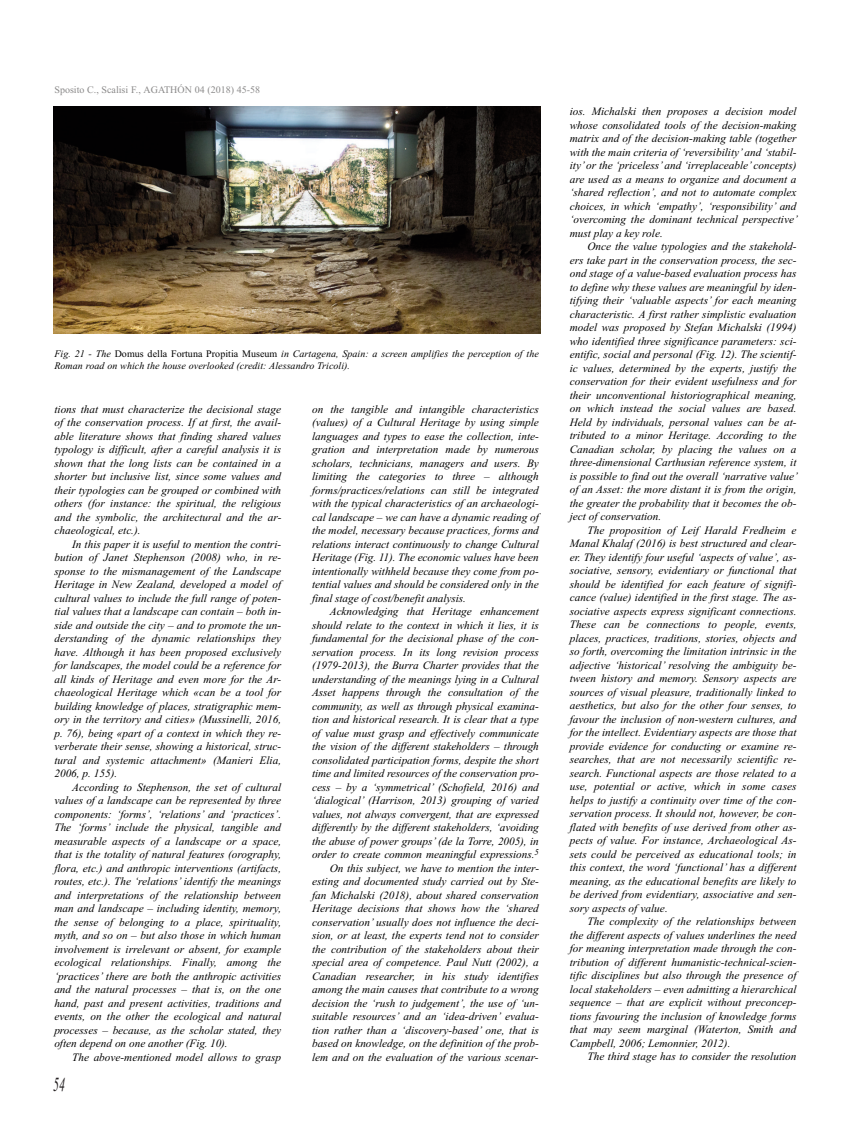
<style>
.page{position:relative;width:851px;height:1134px;background:#fff}
.page>*{position:absolute;margin:0;border:0;box-sizing:border-box;transform-origin:0 0}
.t1{font:italic 20px "Times New Roman";color:#231f20;scale:.6 1}
.t2{font:italic 11.25px/13.5px "Times New Roman";color:#000;text-align:justify}
.t3{font:italic 10px/12px "Times New Roman";letter-spacing:.005em;color:#000}
.t4{font:10px "Times New Roman";color:#8a8989}
.s1{font-style:normal}
</style>
<div class="page">
<img style="left:53px;top:106px;width:487px;height:227px">
<p class="t4" style="left:54px;top:84px;width:207px">Sposito C., Scalisi F., AGATHÓN 04 (2018) 45-58</p>
<p class="t3" style="left:54px;top:348px;width:486px">Fig. 21 - the <span class="s1">Domus della Fortuna Propitia Museum</span> in Cartagena, spain: a screen amplifies the perception of the<br>Roman road on which the house overlooked (credit: Alessandro tricoli).</p>
<p class="t2" style="left:54px;top:402px;width:229px">tions that must characterize the decisional stage of the conservation process. If at first, the avail&shy;able literature shows that finding shared values typology is difficult, after a careful analysis it is shown that the long lists can be contained in a shorter but inclusive list, since some values and their typologies can be grouped or combined with others (for instance: the spiritual, the religious and the symbolic, the architectural and the ar&shy;chaeological, etc.).</p>
<p class="t2" style="left:54px;top:537px;width:229px;text-indent:18px">In this paper it is useful to mention the contri&shy;bution of Janet stephenson (2008) who, in re&shy;sponse to the mismanagement of the Landscape Heritage in New Zealand, developed a model of cultural values to include the full range of poten&shy;tial values that a landscape can contain – both in&shy;side and outside the city – and to promote the un&shy;derstanding of the dynamic relationships they have. Although it has been proposed exclusively for landscapes, the model could be a reference for all kinds of Heritage and even more for the Ar&shy;chaeological Heritage which «can be a tool for building knowledge of places, stratigraphic mem&shy;ory in the territory and cities» (Mussinelli, 2016, p. 76), being «part of a context in which they re&shy;verberate their sense, showing a historical, struc&shy;tural and systemic attachment» (Manieri elia, 2006, p. 155).</p>
<p class="t2" style="left:54px;top:780px;width:229px;text-indent:18px">According to stephenson, the set of cultural values of a landscape can be represented by three components: ‘forms’, ‘relations’ and ‘practices’. the ‘forms’ include the physical, tangible and measurable aspects of a landscape or a space, that is the totality of natural features (orography, flora, etc.) and anthropic interventions (artifacts, routes, etc.). the ‘relations’ identify the meanings and interpretations of the relationship between man and landscape – including identity, memory, the sense of belonging to a place, spirituality, myth, and so on – but also those in which human involvement is irrelevant or absent, for example ecological relationships. Finally, among the ‘practices’ there are both the anthropic activities and the natural processes – that is, on the one hand, past and present activities, traditions and events, on the other the ecological and natural processes – because, as the scholar stated, they often depend on one another (Fig. 10).</p>
<p class="t2" style="left:72px;top:1050px;width:210px">the above-mentioned model allows to grasp</p>
<h1 class="t1" style="left:53px;top:1072px;width:21px">54</h1>
<p class="t2" style="left:312px;top:402px;width:229px">on the tangible and intangible characteristics (values) of a Cultural Heritage by using simple languages and types to ease the collection, inte&shy;gration and interpretation made by numerous scholars, technicians, managers and users. by limiting the categories to three – although forms/practices/relations can still be integrated with the typical characteristics of an archaeologi&shy;cal landscape – we can have a dynamic reading of the model, necessary because practices, forms and relations interact continuously to change Cultural Heritage (Fig. 11). the economic values have been intentionally withheld because they come from po&shy;tential values and should be considered only in the final stage of cost/benefit analysis.</p>
<p class="t2" style="left:312px;top:604px;width:229px;text-align:right">Acknowledging that Heritage enhancement should relate to the context in which it lies, it is fundamental for the decisional phase of the con&shy;servation process. In its long revision process (1979-2013), the burra Charter provides that the understanding of the meanings lying in a Cultural Asset happens through the consultation of the community, as well as through physical examina&shy;tion and historical research. It is clear that a type of value must grasp and effectively communicate the vision of the different stakeholders – through consolidated participation forms, despite the short time and limited resources of the conservation pro&shy;cess – by a ‘symmetrical’ (schofield, 2016) and ‘dialogical’ (Harrison, 2013) grouping of varied values, not always convergent, that are expressed differently by the different stakeholders, ‘avoiding the abuse of power groups’ (de la torre, 2005), in order to create common meaningful expressions.<sup>5 </sup>on this subject, we have to mention the inter&shy;esting and documented study carried out by ste&shy;fan Michalski (2018), about shared conservation Heritage decisions that shows how the ‘shared conservation’ usually does not influence the deci&shy;sion, or at least, the experts tend not to consider the contribution of the stakeholders about their special area of competence. Paul Nutt (2002), a Canadian researcher, in his study identifies among the main causes that contribute to a wrong decision the ‘rush to judgement’, the use of ‘un&shy;suitable resources’ and an ‘idea-driven’ evalua&shy;tion rather than a ‘discovery-based’ one, that is based on knowledge, on the definition of the prob&shy;lem and on the evaluation of the various scenar-</p>
<p class="t2" style="left:569px;top:105px;width:229px">ios. Michalski then proposes a decision model whose consolidated tools of the decision-making matrix and of the decision-making table (together with the main criteria of ‘reversibility’ and ‘stabil&shy;ity’ or the ‘priceless’ and ‘irreplaceable’ concepts) are used as a means to organize and document a ‘shared reflection’, and not to automate complex choices, in which ‘empathy’, ‘responsibility’ and ‘overcoming the dominant technical perspective’ must play a key role.</p>
<p class="t2" style="left:569px;top:240px;width:229px;text-indent:18px">once the value typologies and the stakehold&shy;ers take part in the conservation process, the sec&shy;ond stage of a value-based evaluation process has to define why these values are meaningful by iden&shy;tifying their ‘valuable aspects’ for each meaning characteristic. A first rather simplistic evaluation model was proposed by stefan Michalski (1994) who identified three significance parameters: sci&shy;entific, social and personal (Fig. 12). the scientif&shy;ic values, determined by the experts, justify the conservation for their evident usefulness and for their unconventional historiographical meaning, on which instead the social values are based.<br>Held by individuals, personal values can be at&shy;tributed to a minor Heritage. According to the Canadian scholar, by placing the values on a three-dimensional Carthusian reference system, it is possible to find out the overall ‘narrative value’ of an Asset: the more distant it is from the origin, the greater the probability that it becomes the ob&shy;ject of conservation.</p>
<p class="t2" style="left:569px;top:523px;width:229px;text-indent:18px">the proposition of Leif Harald Fredheim e Manal Khalaf (2016) is best structured and clear&shy;er. they identify four useful ‘aspects of value’, as&shy;sociative, sensory, evidentiary or functional that should be identified for each feature of signifi&shy;cance (value) identified in the first stage. the as&shy;sociative aspects express significant connections. these can be connections to people, events, places, practices, traditions, stories, objects and so forth, overcoming the limitation intrinsic in the adjective ‘historical’ resolving the ambiguity be&shy;tween history and memory. sensory aspects are sources of visual pleasure, traditionally linked to aesthetics, but also for the other four senses, to favour the inclusion of non-western cultures, and for the intellect. evidentiary aspects are those that provide evidence for conducting or examine re&shy;searches, that are not necessarily scientific re&shy;search. Functional aspects are those related to a use, potential or active, which in some cases helps to justify a continuity over time of the con&shy;servation process. It should not, however, be con&shy;flated with benefits of use derived from other as&shy;pects of value. For instance, Archaeological As&shy;sets could be perceived as educational tools; in this context, the word ‘functional’ has a different meaning, as the educational benefits are likely to be derived from evidentiary, associative and sen&shy;sory aspects of value.</p>
<p class="t2" style="left:569px;top:915px;width:229px;text-indent:18px">the complexity of the relationships between the different aspects of values underlines the need for meaning interpretation made through the con&shy;tribution of different humanistic-technical-scien&shy;tific disciplines but also through the presence of local stakeholders – even admitting a hierarchical sequence – that are explicit without preconcep&shy;tions favouring the inclusion of knowledge forms that may seem marginal (waterton, smith and Campbell, 2006; Lemonnier, 2012).</p>
<p class="t2" style="left:587px;top:1050px;width:210px">the third stage has to consider the resolution</p>
</div>
